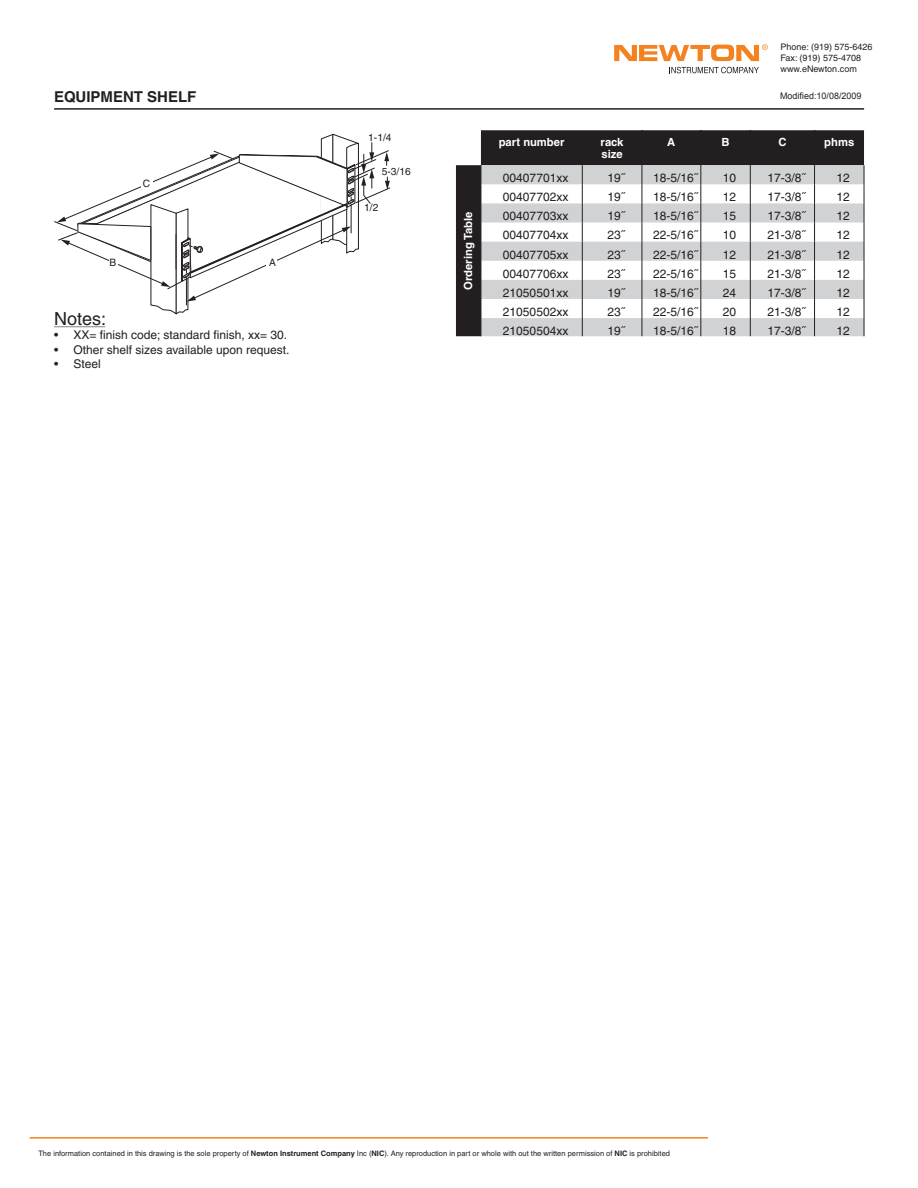
<style>
.page{position:relative;width:918px;height:1188px;background:#fff}
.page>*{position:absolute;margin:0;border:0;box-sizing:border-box;transform-origin:0 0}
.NoteHeader{font:18px "Helvetica";color:#231f20}
.t1{font:700 15px "Helvetica";color:#231f20}
.Table_text{font:12px "Helvetica";color:#231f20}
.PartNumbers{font:12px "Helvetica";color:#231f20}
.NOTE_8pt{font:12px "Helvetica";color:#231f20}
.table_Header_Txt{font:700 11.25px/11.2px "Helvetica";color:#fff}
.t2{font:10.2px "Helvetica";color:#231f20}
.footer_Info{font:9px "Helvetica";color:#231f20}
.modified{font:9px "Arial";color:#231f20}
.disclaimer{font:7.5px "Helvetica";color:#231f20}
.s1{font-weight:700}
</style>
<div class="page">
<svg style="left:669px;top:67px;width:90px;height:6px"></svg>
<svg style="left:614px;top:44px;width:154px;height:17px"></svg>
<hr style="left:30px;top:1137px;width:678px;height:2px;background:#f58220">
<hr style="left:54px;top:108px;width:810px;height:2px;background:#231f20">
<hr style="left:54px;top:326px;width:51px;height:1px;background:#808285">
<svg style="left:54px;top:133px;width:336px;height:181px"></svg>
<div style="left:456px;top:130px;width:408px;height:206px;background:#231f20"></div>
<svg style="left:482px;top:165px;width:382px;height:171px;fill:#d1d2d4"></svg>
<hr style="left:641px;top:130px;width:2px;height:35px;background:#231f20">
<hr style="left:700px;top:130px;width:2px;height:35px;background:#231f20">
<hr style="left:749px;top:130px;width:2px;height:35px;background:#231f20">
<hr style="left:814px;top:130px;width:1px;height:35px;background:#231f20">
<svg style="left:481px;top:165px;width:1px;height:171px"></svg>
<svg style="left:582px;top:165px;width:1px;height:171px"></svg>
<svg style="left:642px;top:165px;width:1px;height:171px"></svg>
<svg style="left:700px;top:165px;width:1px;height:171px"></svg>
<svg style="left:750px;top:165px;width:1px;height:171px"></svg>
<svg style="left:814px;top:165px;width:1px;height:171px"></svg>
<svg style="left:864px;top:165px;width:1px;height:171px"></svg>
<p class="t1" style="left:54px;top:87px;width:144px">EQUIPMENT SHELF</p>
<p class="t2" style="left:143px;top:178px;width:9px">C</p>
<p class="t2" style="left:110px;top:257px;width:8px">B</p>
<p class="t2" style="left:269px;top:256px;width:8px">A</p>
<p class="NoteHeader" style="left:54px;top:308px;width:54px">Notes:</p>
<p class="NOTE_8pt" style="left:54px;top:328px;width:235px">• XX= finish code; standard finish, xx= 30.</p>
<p class="NOTE_8pt" style="left:54px;top:343px;width:237px">• Other shelf sizes available upon request.</p>
<p class="NOTE_8pt" style="left:54px;top:357px;width:48px">• Steel</p>
<p class="t2" style="left:368px;top:131px;width:25px">1-1/4</p>
<p class="t2" style="left:382px;top:165px;width:30px">5-3/16</p>
<p class="t2" style="left:364px;top:202px;width:16px">1/2</p>
<p class="table_Header_Txt" style="left:462px;top:290px;width:79px;rotate:-90deg">Ordering Table</p>
<p class="footer_Info" style="left:781px;top:42px;width:94px">Phone: (919) 575-6426</p>
<p class="footer_Info" style="left:781px;top:53px;width:82px">Fax: (919) 575-4708</p>
<p class="footer_Info" style="left:781px;top:63px;width:78px">www.eNewton.com</p>
<p class="modified" style="left:780px;top:90px;width:83px">Modified:10/08/2009</p>
<p class="table_Header_Txt" style="left:499px;top:137px;width:67px">part number</p>
<p class="table_Header_Txt" style="left:601px;top:137px;width:24px">rack size</p>
<p class="table_Header_Txt" style="left:667px;top:137px;width:10px">A</p>
<p class="table_Header_Txt" style="left:722px;top:137px;width:10px">B</p>
<p class="table_Header_Txt" style="left:778px;top:137px;width:10px">C</p>
<p class="table_Header_Txt" style="left:824px;top:137px;width:32px">phms</p>
<p class="PartNumbers" style="left:503px;top:171px;width:67px">00407701xx</p>
<p class="Table_text" style="left:607px;top:171px;width:19px">19˝</p>
<p class="Table_text" style="left:653px;top:171px;width:46px">18-5/16˝</p>
<p class="Table_text" style="left:723px;top:171px;width:15px">10</p>
<p class="Table_text" style="left:767px;top:171px;width:40px">17-3/8˝</p>
<p class="Table_text" style="left:837px;top:171px;width:15px">12</p>
<p class="PartNumbers" style="left:503px;top:190px;width:67px">00407702xx</p>
<p class="Table_text" style="left:607px;top:190px;width:19px">19˝</p>
<p class="Table_text" style="left:653px;top:190px;width:46px">18-5/16˝</p>
<p class="Table_text" style="left:723px;top:190px;width:15px">12</p>
<p class="Table_text" style="left:767px;top:190px;width:40px">17-3/8˝</p>
<p class="Table_text" style="left:837px;top:190px;width:15px">12</p>
<p class="PartNumbers" style="left:503px;top:209px;width:67px">00407703xx</p>
<p class="Table_text" style="left:607px;top:209px;width:19px">19˝</p>
<p class="Table_text" style="left:653px;top:209px;width:46px">18-5/16˝</p>
<p class="Table_text" style="left:723px;top:209px;width:15px">15</p>
<p class="Table_text" style="left:767px;top:209px;width:40px">17-3/8˝</p>
<p class="Table_text" style="left:837px;top:209px;width:15px">12</p>
<p class="PartNumbers" style="left:503px;top:228px;width:67px">00407704xx</p>
<p class="Table_text" style="left:607px;top:228px;width:19px">23˝</p>
<p class="Table_text" style="left:653px;top:228px;width:46px">22-5/16˝</p>
<p class="Table_text" style="left:723px;top:228px;width:15px">10</p>
<p class="Table_text" style="left:767px;top:228px;width:40px">21-3/8˝</p>
<p class="Table_text" style="left:837px;top:228px;width:15px">12</p>
<p class="PartNumbers" style="left:503px;top:247px;width:67px">00407705xx</p>
<p class="Table_text" style="left:607px;top:247px;width:19px">23˝</p>
<p class="Table_text" style="left:653px;top:247px;width:46px">22-5/16˝</p>
<p class="Table_text" style="left:723px;top:247px;width:15px">12</p>
<p class="Table_text" style="left:767px;top:247px;width:40px">21-3/8˝</p>
<p class="Table_text" style="left:837px;top:247px;width:15px">12</p>
<p class="PartNumbers" style="left:503px;top:266px;width:67px">00407706xx</p>
<p class="Table_text" style="left:607px;top:266px;width:19px">23˝</p>
<p class="Table_text" style="left:653px;top:266px;width:46px">22-5/16˝</p>
<p class="Table_text" style="left:723px;top:266px;width:15px">15</p>
<p class="Table_text" style="left:767px;top:266px;width:40px">21-3/8˝</p>
<p class="Table_text" style="left:837px;top:266px;width:15px">12</p>
<p class="PartNumbers" style="left:503px;top:286px;width:67px">21050501xx</p>
<p class="Table_text" style="left:607px;top:286px;width:19px">19˝</p>
<p class="Table_text" style="left:653px;top:286px;width:46px">18-5/16˝</p>
<p class="Table_text" style="left:723px;top:286px;width:15px">24</p>
<p class="Table_text" style="left:767px;top:286px;width:40px">17-3/8˝</p>
<p class="Table_text" style="left:837px;top:286px;width:15px">12</p>
<p class="PartNumbers" style="left:503px;top:305px;width:67px">21050502xx</p>
<p class="Table_text" style="left:607px;top:305px;width:19px">23˝</p>
<p class="Table_text" style="left:653px;top:305px;width:46px">22-5/16˝</p>
<p class="Table_text" style="left:723px;top:305px;width:15px">20</p>
<p class="Table_text" style="left:767px;top:305px;width:40px">21-3/8˝</p>
<p class="Table_text" style="left:837px;top:305px;width:15px">12</p>
<p class="PartNumbers" style="left:503px;top:323px;width:67px">21050504xx</p>
<p class="Table_text" style="left:607px;top:323px;width:19px">19˝</p>
<p class="Table_text" style="left:653px;top:323px;width:46px">18-5/16˝</p>
<p class="Table_text" style="left:723px;top:323px;width:15px">18</p>
<p class="Table_text" style="left:767px;top:323px;width:40px">17-3/8˝</p>
<p class="Table_text" style="left:837px;top:323px;width:15px">12</p>
<p class="disclaimer" style="left:38px;top:1149px;width:633px">The information contained in this drawing is the sole property of <span class="s1">Newton Instrument Company</span> Inc (<span class="s1">NIC</span>). Any reproduction in part or whole with out the written permission of <span class="s1">NIC</span> is prohibited</p>
</div>
